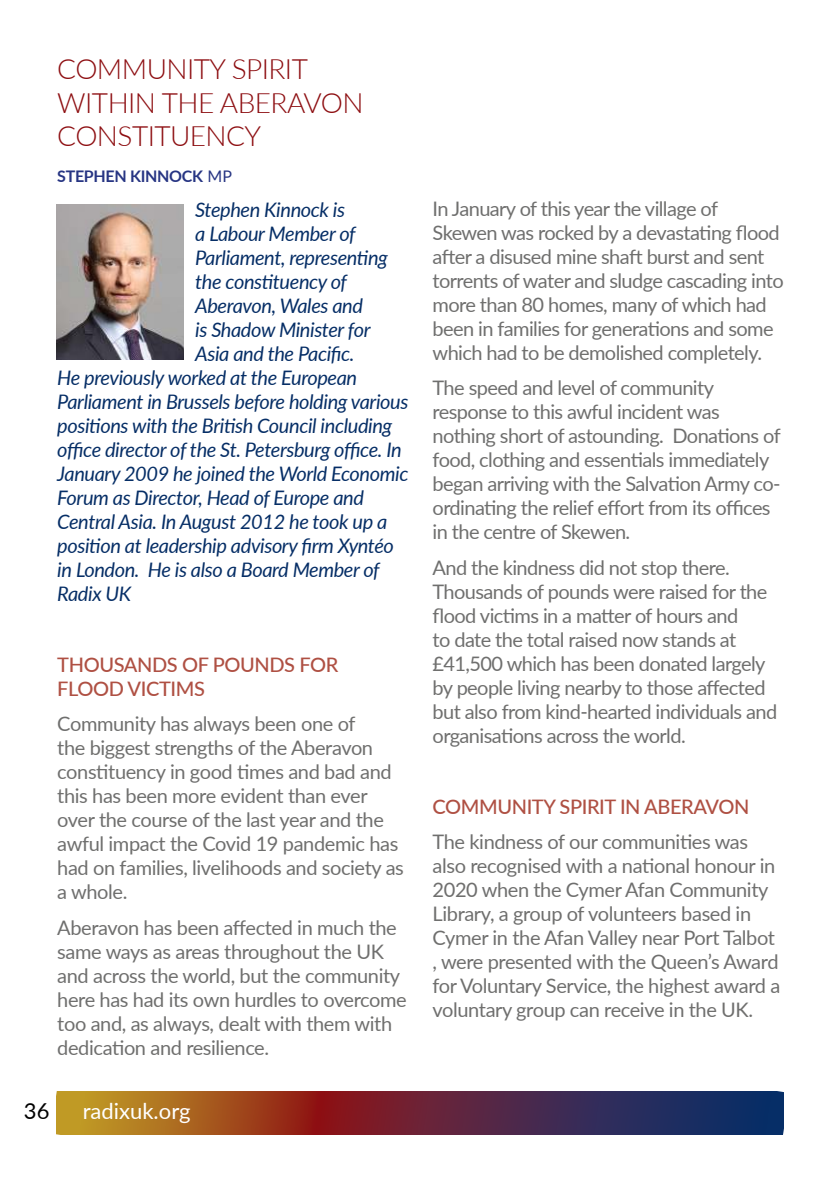
<style>
.page{position:relative;width:840px;height:1191px;background:#fff}
.page>*{position:absolute;margin:0;border:0;box-sizing:border-box;transform-origin:0 0}
.t1{font:300 28px/33.6px "Lato";letter-spacing:-.02em;color:#8d0e11}
.t2{font:22px "Lato";color:#fff}
.t3{font:22px "Lato";color:#000}
.t4{font:20px/24px "Lato";letter-spacing:-.03em;color:#6f6f6e}
.t5{font:italic 20px "Lato";letter-spacing:-.02em;color:#062e66}
.t6{font:500 20px/24px "Lato";letter-spacing:-.02em;color:#af5043}
.t7{font:700 16px "Lato";letter-spacing:-.02em;color:#273583}
.s1{font-weight:400}
</style>
<div class="page">
<img style="left:57px;top:1092px;width:725px;height:42px">
<img style="left:57px;top:205px;width:127px;height:154px">
<h1 class="t1" style="left:57px;top:54px;width:307px">COMMUNITY SPIRIT<br>WITHIN THE ABERAVON<br>CONSTITUENCY</h1>
<p class="t7" style="left:57px;top:169px;width:176px">STEPHEN KINNOCK <span class="s1">MP</span></p>
<p class="t5" style="left:195px;top:202px;width:151px">Stephen Kinnock is</p>
<p class="t5" style="left:195px;top:226px;width:162px">a Labour Member of</p>
<p class="t5" style="left:195px;top:244px;width:194px">Parliament, representing</p>
<p class="t5" style="left:195px;top:268px;width:153px">the constituency of</p>
<p class="t5" style="left:195px;top:298px;width:169px">Aberavon, Wales and</p>
<p class="t5" style="left:195px;top:322px;width:177px">is Shadow Minister for</p>
<p class="t5" style="left:195px;top:340px;width:161px">Asia and the Pacific.</p>
<p class="t5" style="left:57px;top:370px;width:301px">He previously worked at the European</p>
<p class="t5" style="left:57px;top:394px;width:352px">Parliament in Brussels before holding various</p>
<p class="t5" style="left:57px;top:412px;width:336px">positions with the British Council including</p>
<p class="t5" style="left:57px;top:436px;width:346px">office director of the St. Petersburg office. In</p>
<p class="t5" style="left:57px;top:466px;width:352px">January 2009 he joined the World Economic</p>
<p class="t5" style="left:57px;top:490px;width:308px">Forum as Director, Head of Europe and</p>
<p class="t5" style="left:57px;top:514px;width:331px">Central Asia. In August 2012 he took up a</p>
<p class="t5" style="left:57px;top:532px;width:338px">position at leadership advisory firm Xyntéo</p>
<p class="t5" style="left:57px;top:562px;width:324px">in London. He is also a Board Member of</p>
<p class="t5" style="left:57px;top:586px;width:75px">Radix UK</p>
<p class="t6" style="left:57px;top:654px;width:282px">THOUSANDS OF POUNDS FOR<br>FLOOD VICTIMS</p>
<p class="t4" style="left:57px;top:713px;width:348px">Community has always been one of<br>the biggest strengths of the Aberavon constituency in good times and bad and this has been more evident than ever over the course of the last year and the awful impact the Covid 19 pandemic has had on families, livelihoods and society as a whole.</p>
<p class="t4" style="left:57px;top:914px;width:351px">Aberavon has been affected in much the same ways as areas throughout the UK and across the world, but the community here has had its own hurdles to overcome too and, as always, dealt with them with dedication and resilience.</p>
<p class="t3" style="left:24px;top:1102px;width:27px">36</p>
<p class="t2" style="left:83px;top:1103px;width:109px">radixuk.org</p>
<p class="t4" style="left:432px;top:198px;width:352px">In January of this year the village of Skewen was rocked by a devastating flood after a disused mine shaft burst and sent torrents of water and sludge cascading into more than 80 homes, many of which had been in families for generations and some which had to be demolished completely.</p>
<p class="t4" style="left:432px;top:377px;width:349px">The speed and level of community response to this awful incident was nothing short of astounding. Donations of food, clothing and essentials immediately began arriving with the Salvation Army co&shy;ordinating the relief effort from its offices in the centre of Skewen.</p>
<p class="t4" style="left:432px;top:557px;width:346px">And the kindness did not stop there.<br>Thousands of pounds were raised for the flood victims in a matter of hours and<br>to date the total raised now stands at £41,500 which has been donated largely by people living nearby to those affected but also from kind-hearted individuals and organisations across the world.</p>
<p class="t6" style="left:432px;top:793px;width:318px">COMMUNITY SPIRIT IN ABERAVON</p>
<p class="t4" style="left:432px;top:828px;width:349px">The kindness of our communities was also recognised with a national honour in 2020 when the Cymer Afan Community Library, a group of volunteers based in Cymer in the Afan Valley near Port Talbot , were presented with the Queen’s Award for Voluntary Service, the highest award a voluntary group can receive in the UK.</p>
</div>
